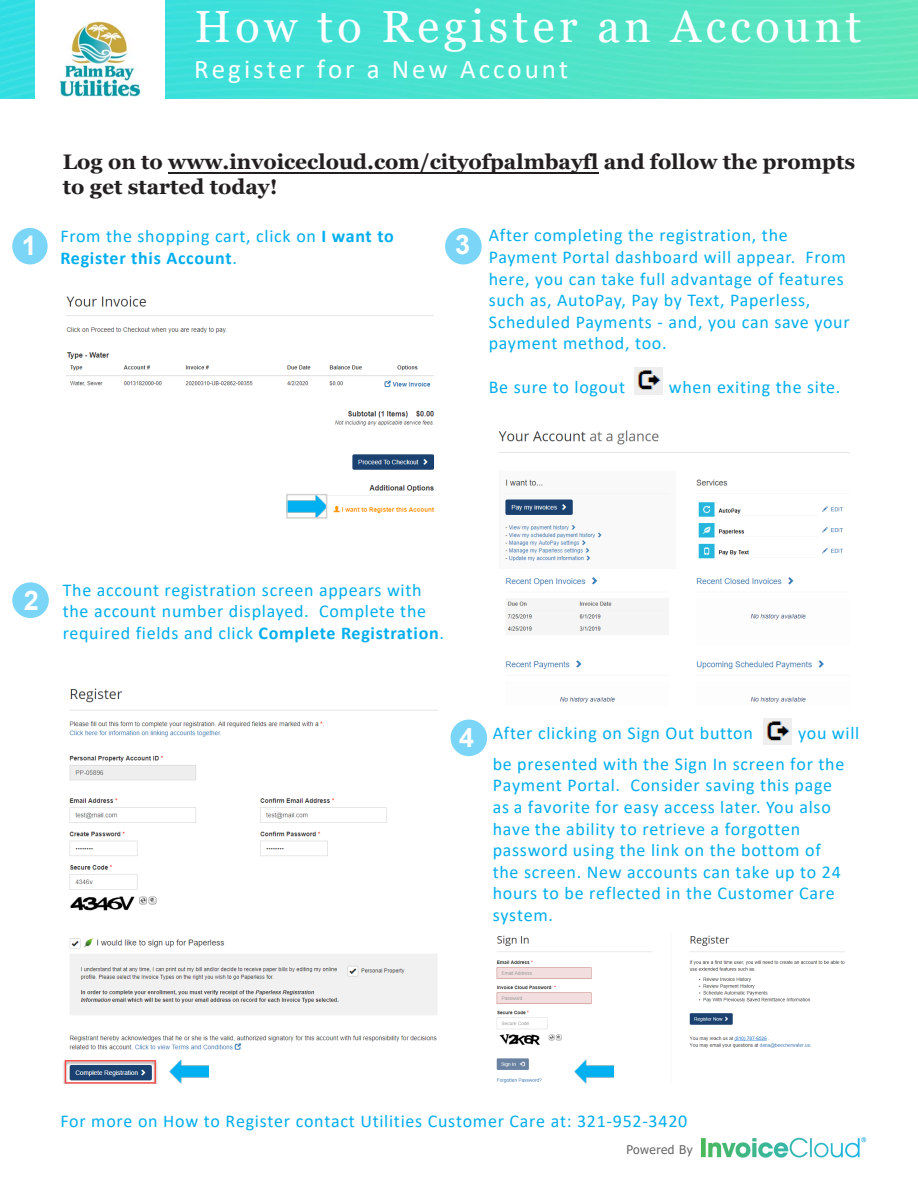
<style>
.page{position:relative;width:918px;height:1188px;background:#fff}
.page>*{position:absolute;margin:0;border:0;box-sizing:border-box;transform-origin:0 0}
.t1{font:45px "Georgia";letter-spacing:.1em;color:#fff}
.t2{font:27px "Calibri";letter-spacing:.11em;color:#fff}
.t3{font:700 27px "Arial";color:#fff}
.t4{font:700 21px/25.2px "Georgia";color:#231f20}
.t5{font:18px/21.6px "Calibri";letter-spacing:.04em;color:#00aeef}
.t6{font:12px "Tahoma";letter-spacing:.04em;color:#666565}
.s1{font-weight:700}
</style>
<div class="page">
<img style="left:0;top:0;width:918px;height:98px">
<img style="left:700px;top:1137px;width:167px;height:21px">
<div style="left:12px;top:228px;width:36px;height:36px;background:#7bd5f6;border-radius:50%"></div>
<div style="left:12px;top:582px;width:37px;height:36px;background:#7bd5f6;border-radius:50%"></div>
<div style="left:445px;top:228px;width:37px;height:36px;background:#7bd5f6;border-radius:50%"></div>
<div style="left:451px;top:720px;width:36px;height:36px;background:#7bd5f6;border-radius:50%"></div>
<hr style="left:168px;top:172px;width:430px;height:1px;background:#231f20">
<img style="left:66px;top:296px;width:368px;height:223px">
<img style="left:63px;top:688px;width:375px;height:395px">
<img style="left:498px;top:430px;width:351px;height:273px">
<img style="left:763px;top:718px;width:29px;height:27px">
<img style="left:496px;top:935px;width:349px;height:149px">
<img style="left:634px;top:368px;width:29px;height:26px">
<img style="left:289px;top:497px;width:35px;height:19px">
<div style="left:286px;top:494px;width:41px;height:25px;border:2px solid #d2d2d2"></div>
<img style="left:169px;top:1060px;width:40px;height:23px">
<img style="left:574px;top:1060px;width:40px;height:23px">
<img style="left:36px;top:0;width:129px;height:98px">
<h1 class="t1" style="left:194px;top:-1px;width:668px">How to Register an Account</h1>
<h2 class="t2" style="left:194px;top:51px;width:375px">Register for a New Account</h2>
<p class="t4" style="left:63px;top:149px;width:794px">Log on to www.invoicecloud.com/cityofpalmbayfl and follow the prompts to get started today!</p>
<h2 class="t3" style="left:22px;top:227px;width:17px">1</h2>
<p class="t5" style="left:60px;top:225px;width:335px">From the shopping cart, click on <span class="s1">I want to<br>Register this Account</span>.</p>
<h2 class="t3" style="left:455px;top:225px;width:17px">3</h2>
<p class="t5" style="left:489px;top:224px;width:362px">After completing the registration, the Payment Portal dashboard will appear. From here, you can take full advantage of features such as, AutoPay, Pay by Text, Paperless, Scheduled Payments - and, you can save your payment method, too.</p>
<p class="t5" style="left:489px;top:375px;width:138px">Be sure to logout</p>
<p class="t5" style="left:669px;top:375px;width:173px">when exiting the site.</p>
<h2 class="t3" style="left:24px;top:582px;width:17px">2</h2>
<p class="t5" style="left:63px;top:579px;width:383px">The account registration screen appears with the account number displayed. Complete the required fields and click <span class="s1">Complete Registration</span>.</p>
<h2 class="t3" style="left:459px;top:719px;width:17px">4</h2>
<p class="t5" style="left:493px;top:721px;width:262px">After clicking on Sign Out button</p>
<p class="t5" style="left:493px;top:717px;width:368px;line-height:31px;text-indent:305px">you will be presented with the Sign In screen for the</p>
<p class="t5" style="left:493px;top:774px;width:350px">Payment Portal. Consider saving this page as a favorite for easy access later. You also have the ability to retrieve a forgotten password using the link on the bottom of the screen. New accounts can take up to 24 hours to be reflected in the Customer Care system.</p>
<p class="t5" style="left:60px;top:1110px;width:628px">For more on How to Register contact Utilities Customer Care at: 321-952-3420</p>
<p class="t6" style="left:626px;top:1142px;width:68px">Powered By</p>
</div>
